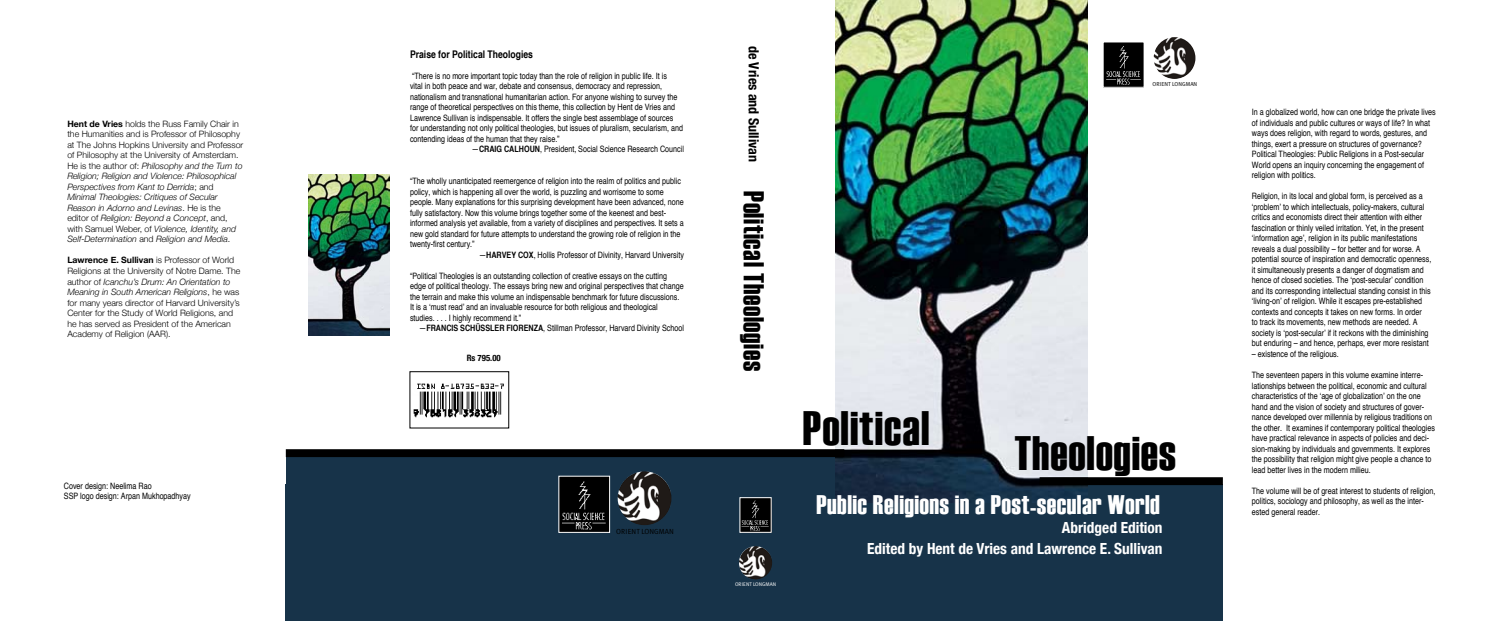
<style>
.page{position:relative;width:1489px;height:621px;background:#fff}
.page>*{position:absolute;margin:0;border:0;box-sizing:border-box;transform-origin:0 0}
.t1{font:48.12px "Haettenschweiler";letter-spacing:.02em;color:#000}
.t2{font:28.7px "Haettenschweiler";letter-spacing:.025em;color:#000}
.t3{font:26.78px "Haettenschweiler";letter-spacing:.02em;color:#fff}
.t4{font:700 condensed 15.31px/21px "Helvetica Neue";color:#fff;text-align:right}
.t5{font:700 condensed 14px "Helvetica Neue";color:#000}
.t6{font:700 condensed 10.5px "Helvetica";color:#000}
.t7{font:condensed 8.75px/10.5px "Helvetica";color:#000}
.t8{font:italic 300 8.75px/10.5px "Helvetica Neue";color:#000}
.t9{font:300 8.75px/10.5px "Helvetica Neue";color:#000}
.t10{font:700 condensed 8.75px "Helvetica Neue";color:#000}
.t11{font:7.35px "Meta Plus Normal Caps";color:#000}
.t12{font:5.77px "Meta Plus Normal Caps";color:#000}
.t13{font:5.25px "Meta Plus Normal Caps";color:#fff}
.s1{font-weight:700;font-style:normal}
.s2{font-style:normal}
.s3{font-weight:700}
.s4{font-style:italic}
</style>
<div class="page">
<div style="left:286px;top:451px;width:552px;height:51px;background:#173349"></div>
<div style="left:286px;top:484px;width:936px;height:136px;background:#173349"></div>
<img style="left:835px;top:0;width:252px;height:501px">
<div style="left:1039px;top:477px;width:183px;height:7px;background:#000"></div>
<div style="left:286px;top:449px;width:558px;height:7px;background:#000"></div>
<img style="left:413px;top:383px;width:91px;height:35px">
<div style="left:409px;top:371px;width:100px;height:57px;border:1px solid #000"></div>
<div style="left:559px;top:476px;width:50px;height:56px;background:#000"></div>
<img style="left:562px;top:481px;width:44px;height:48px">
<img style="left:741px;top:499px;width:28px;height:31px">
<img style="left:618px;top:471px;width:53px;height:53px;border-radius:50%">
<div style="left:1103px;top:42px;width:40px;height:45px;background:#000"></div>
<img style="left:1106px;top:46px;width:35px;height:39px">
<div style="left:1102px;top:41px;width:42px;height:47px;border:1px solid #fff"></div>
<img style="left:1153px;top:37px;width:42px;height:42px;border-radius:50%">
<img style="left:739px;top:545px;width:33px;height:34px;border-radius:50%">
<img style="left:309px;top:174px;width:80px;height:161px">
<p class="t8" style="left:67px;top:118px;width:177px"><span class="s1">Hent de Vries</span> <span class="s2">holds the Russ Family Chair in the Humanities and is Professor of Philosophy at The Johns Hopkins University and Professor of Philosophy at the University of Amsterdam.<br>He is the author of:</span> Philosophy and the Turn to Religion; Religion and Violence: Philosophical Perspectives from Kant to Derrida<span class="s2">; and </span>Minimal Theologies: Critiques of Secular Reason in Adorno and Levinas<span class="s2">. He is the editor of</span> Religion: Beyond a Concept<span class="s2">, and, with Samuel Weber, of</span> Violence, Identity, and Self-Determination <span class="s2">and</span> Religion and Media<span class="s2">.</span></p>
<p class="t9" style="left:67px;top:255px;width:174px"><span class="s3">Lawrence E. Sullivan</span> is Professor of World Religions at the University of Notre Dame. The author of <span class="s4">Icanchu’s Drum: An Orientation to Meaning in South American Religions</span>, he was for many years director of Harvard University’s Center for the Study of World Religions, and he has served as President of the American Academy of Religion (AAR).</p>
<p class="t7" style="left:64px;top:479px;width:128px">Cover design: Neelima Rao<br>SSP logo design: Arpan Mukhopadhyay</p>
<p class="t6" style="left:410px;top:47px;width:124px">Praise for Political Theologies</p>
<p class="t7" style="left:412px;top:70px;width:256px">“There is no more important topic today than the role of religion in public life. It is</p>
<p class="t7" style="left:410px;top:81px;width:254px">vital in both peace and war, debate and consensus, democracy and repression,</p>
<p class="t7" style="left:410px;top:91px;width:269px">nationalism and transnational humanitarian action. For anyone wishing to survey the</p>
<p class="t7" style="left:410px;top:102px;width:266px">range of theoretical perspectives on this theme, this collection by Hent de Vries and</p>
<p class="t7" style="left:410px;top:112px;width:265px">Lawrence Sullivan is indispensable. It offers the single best assemblage of sources</p>
<p class="t7" style="left:410px;top:123px;width:274px">for understanding not only political theologies, but issues of pluralism, secularism, and</p>
<p class="t7" style="left:410px;top:133px;width:151px">contending ideas of the human that they raise.”</p>
<p class="t7" style="left:472px;top:144px;width:214px">—<span class="s3">CRAIG CALHOUN</span>, President, Social Science Research Council</p>
<p class="t7" style="left:410px;top:175px;width:272px">“The wholly unanticipated reemergence of religion into the realm of politics and public</p>
<p class="t7" style="left:410px;top:186px;width:255px">policy, which is happening all over the world, is puzzling and worrisome to some</p>
<p class="t7" style="left:410px;top:196px;width:275px">people. Many explanations for this surprising development have been advanced, none</p>
<p class="t7" style="left:410px;top:207px;width:258px">fully satisfactory. Now this volume brings together some of the keenest and best-</p>
<p class="t7" style="left:410px;top:217px;width:275px">informed analysis yet available, from a variety of disciplines and perspectives. It sets a</p>
<p class="t7" style="left:410px;top:228px;width:272px">new gold standard for future attempts to understand the growing role of religion in the</p>
<p class="t7" style="left:410px;top:238px;width:66px">twenty-first century.”</p>
<p class="t7" style="left:479px;top:249px;width:206px">—<span class="s3">HARVEY COX</span>, Hollis Professor of Divinity, Harvard University</p>
<p class="t7" style="left:410px;top:270px;width:275px">“Political Theologies is an outstanding collection of creative essays on the cutting edge of political theology. The essays bring new and original perspectives that change the terrain and make this volume an indispensable benchmark for future discussions.<br>It is a ‘must read’ and an invaluable resource for both religious and theological studies. . . . I highly recommend it.”</p>
<p class="t7" style="left:419px;top:322px;width:266px">—<span class="s3">FRANCIS SCHÜSSLER FIORENZA</span>, Stillman Professor, Harvard Divinity School</p>
<p class="t10" style="left:467px;top:352px;width:35px">Rs 795.00</p>
<p class="t11" style="left:616px;top:527px;width:59px">ORIENT LONGMAN</p>
<h3 class="t5" style="left:762px;top:46px;width:118px;rotate:90deg">de Vries and Sullivan</h3>
<h2 class="t2" style="left:770px;top:191px;width:181px;rotate:90deg">Political Theologies</h2>
<p class="t13" style="left:735px;top:580px;width:42px">ORIENT LONGMAN</p>
<p class="t12" style="left:1152px;top:81px;width:46px">ORIENT LONGMAN</p>
<h1 class="t1" style="left:803px;top:400px;width:128px">Political</h1>
<h1 class="t1" style="left:1014px;top:425px;width:163px">Theologies</h1>
<h3 class="t3" style="left:816px;top:488px;width:345px">Public Religions in a Post-secular World</h3>
<h3 class="t4" style="left:867px;top:516px;width:297px">Abridged Edition<br>Edited by Hent de Vries and Lawrence E. Sullivan</h3>
<p class="t7" style="left:1251px;top:106px;width:185px">In a globalized world, how can one bridge the private lives of individuals and public cultures or ways of life? In what ways does religion, with regard to words, gestures, and things, exert a pressure on structures of governance?<br>Political Theologies: Public Religions in a Post-secular World opens an inquiry concerning the engagement of religion with politics.</p>
<p class="t7" style="left:1251px;top:190px;width:181px">Religion, in its local and global form, is perceived as a ‘problem’ to which intellectuals, policy-makers, cultural critics and economists direct their attention with either fascination or thinly veiled irritation. Yet, in the present ‘information age’, religion in its public manifestations reveals a dual possibility – for better and for worse. A potential source of inspiration and democratic openness, it simultaneously presents a danger of dogmatism and hence of closed societies. The ‘post-secular’ condition and its corresponding intellectual standing consist in this ‘living-on’ of religion. While it escapes pre-established contexts and concepts it takes on new forms. In order<br>to track its movements, new methods are needed. A society is ‘post-secular’ if it reckons with the diminishing but enduring – and hence, perhaps, ever more resistant</p>
<p class="t7" style="left:1251px;top:348px;width:88px">– existence of the religious.</p>
<p class="t7" style="left:1251px;top:369px;width:185px">The seventeen papers in this volume examine interre&shy;lationships between the political, economic and cultural characteristics of the ‘age of globalization’ on the one hand and the vision of society and structures of gover&shy;nance developed over millennia by religious traditions on the other. It examines if contemporary political theologies have practical relevance in aspects of policies and deci&shy;sion-making by individuals and governments. It explores the possibility that religion might give people a chance to lead better lives in the modern milieu.</p>
<p class="t7" style="left:1251px;top:484px;width:185px">The volume will be of great interest to students of religion, politics, sociology and philosophy, as well as the inter&shy;ested general reader.</p>
</div>
